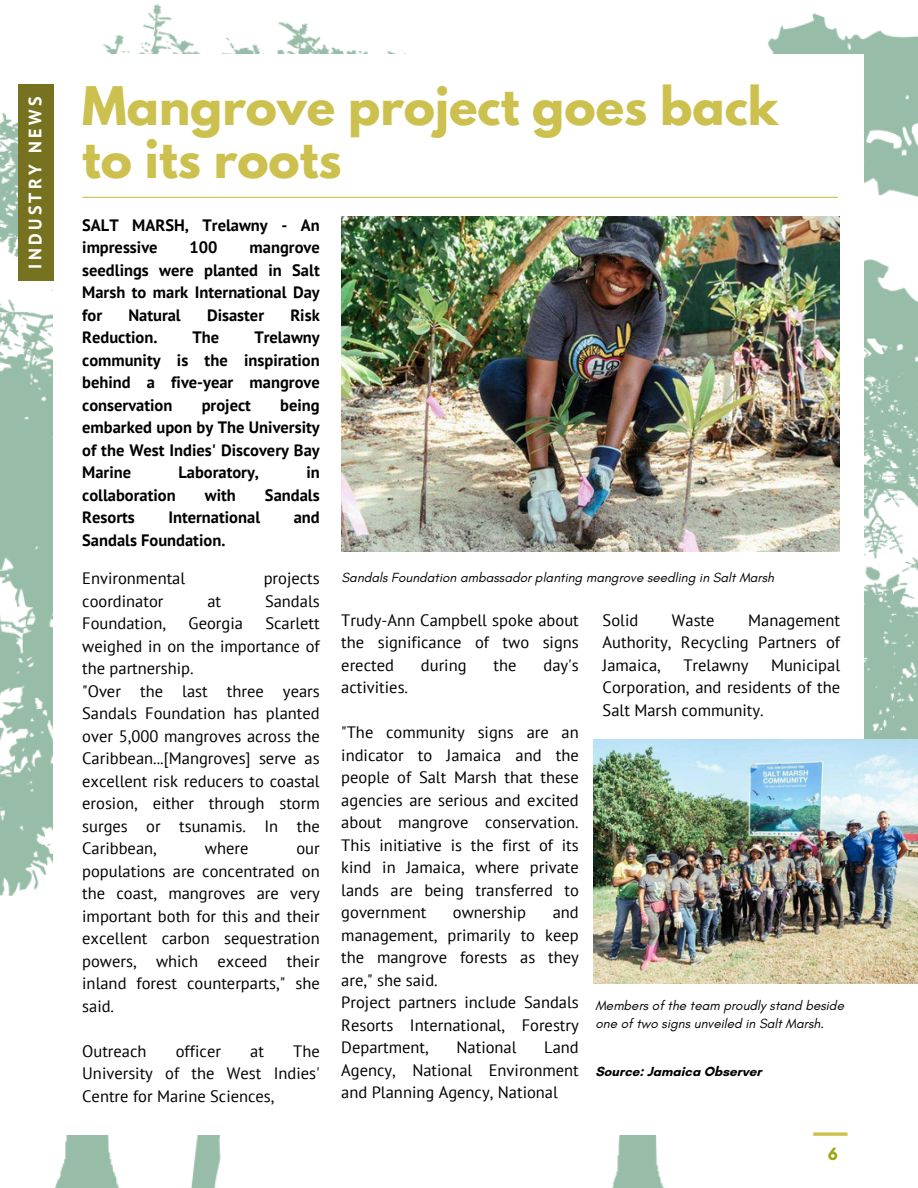
<style>
.page{position:relative;width:918px;height:1188px;background:#fff}
.page>*{position:absolute;margin:0;border:0;box-sizing:border-box;transform-origin:0 0}
.t1{font:700 47.25px/52.8px "League Spartan";color:#ccc14f}
.t2{font:700 18px "PT Sans";letter-spacing:.185em;color:#fff}
.t3{font:700 18px "Glacial Indifference";color:#9fa615}
.t4{font:16.5px/22.5px "PT Sans";color:#000;text-align:justify}
.t5{font:700 16.5px/22.5px "PT Sans";color:#000;text-align:justify}
.t6{font:italic 13.5px/18px "Glacial Indifference";color:#000}
.t7{font:700 13.5px "Glacial Indifference";color:#000}
</style>
<div class="page">
<img style="left:0;top:3px;width:918px;height:1185px">
<div style="left:54px;top:54px;width:810px;height:1081px;background:#fff"></div>
<img style="left:342px;top:217px;width:498px;height:335px">
<img style="left:593px;top:740px;width:325px;height:244px">
<div style="left:18px;top:84px;width:36px;height:197px;background:#77721f"></div>
<hr style="left:82px;top:197px;width:756px;height:1px;background:#ccc14f">
<svg style="left:813px;top:1132px;width:35px;height:4px"></svg>
<p class="t2" style="left:23px;top:269px;width:174px;rotate:-90deg">INDUSTRY NEWS</p>
<p class="t1" style="left:82px;top:86px;width:698px">Mangrove project goes back to its roots</p>
<p class="t5" style="left:82px;top:213px;width:239px">SALT MARSH, Trelawny - An impressive</p>
<p class="t5" style="left:190px;top:236px;width:30px">100</p>
<p class="t5" style="left:82px;top:236px;width:239px;text-indent:167px">mangrove seedlings were planted in Salt Marsh to mark International Day for</p>
<p class="t5" style="left:128px;top:303px;width:54px">Natural</p>
<p class="t5" style="left:207px;top:303px;width:59px">Disaster</p>
<p class="t5" style="left:290px;top:303px;width:31px">Risk</p>
<p class="t5" style="left:82px;top:326px;width:77px">Reduction.</p>
<p class="t5" style="left:193px;top:326px;width:28px">The</p>
<p class="t5" style="left:82px;top:326px;width:239px;text-indent:172px">Trelawny community is the inspiration behind a five-year mangrove conservation</p>
<p class="t5" style="left:82px;top:393px;width:239px;text-indent:198px">being embarked upon by The University of the West Indies' Discovery Bay Marine</p>
<p class="t5" style="left:202px;top:393px;width:51px">project</p>
<p class="t5" style="left:178px;top:461px;width:82px">Laboratory,</p>
<p class="t5" style="left:306px;top:461px;width:15px">in</p>
<p class="t5" style="left:82px;top:483px;width:95px">collaboration</p>
<p class="t5" style="left:205px;top:483px;width:33px">with</p>
<p class="t5" style="left:265px;top:483px;width:56px">Sandals</p>
<p class="t5" style="left:82px;top:506px;width:54px">Resorts</p>
<p class="t5" style="left:168px;top:506px;width:93px">International</p>
<p class="t5" style="left:294px;top:506px;width:28px">and</p>
<p class="t5" style="left:82px;top:528px;width:145px">Sandals Foundation.</p>
<p class="t4" style="left:82px;top:567px;width:105px">Environmental</p>
<p class="t4" style="left:264px;top:567px;width:58px">projects</p>
<p class="t4" style="left:82px;top:589px;width:83px">coordinator</p>
<p class="t4" style="left:207px;top:589px;width:15px">at</p>
<p class="t4" style="left:265px;top:589px;width:56px">Sandals</p>
<p class="t4" style="left:82px;top:612px;width:85px">Foundation,</p>
<p class="t4" style="left:189px;top:612px;width:56px">Georgia</p>
<p class="t4" style="left:82px;top:612px;width:239px;text-indent:183px">Scarlett weighed in on the importance of the partnership.</p>
<p class="t4" style="left:82px;top:679px;width:239px">"Over the last three years Sandals Foundation has planted over 5,000 mangroves across the Caribbean...[Mangroves] serve as excellent risk reducers to coastal erosion, either through storm surges or tsunamis. In the Caribbean,</p>
<p class="t4" style="left:205px;top:837px;width:45px">where</p>
<p class="t4" style="left:82px;top:837px;width:239px;text-indent:214px">our populations are concentrated on the coast, mangroves are very important both for this and their excellent carbon sequestration powers, which exceed their inland forest counterparts," she said.</p>
<p class="t4" style="left:82px;top:1039px;width:66px">Outreach</p>
<p class="t4" style="left:176px;top:1039px;width:47px">officer</p>
<p class="t4" style="left:250px;top:1039px;width:15px">at</p>
<p class="t4" style="left:82px;top:1039px;width:239px;text-indent:211px">The University of the West Indies' Centre for Marine Sciences,</p>
<p class="t6" style="left:342px;top:568px;width:434px">Sandals Foundation ambassador planting mangrove seedling in Salt Marsh</p>
<p class="t4" style="left:341px;top:608px;width:239px">Trudy-Ann Campbell spoke about the significance of two signs erected</p>
<p class="t4" style="left:421px;top:653px;width:47px">during</p>
<p class="t4" style="left:494px;top:653px;width:24px">the</p>
<p class="t4" style="left:544px;top:653px;width:37px">day's</p>
<p class="t4" style="left:341px;top:676px;width:68px">activities.</p>
<p class="t4" style="left:341px;top:721px;width:239px">"The community signs are an indicator to Jamaica and the people of Salt Marsh that these agencies are serious and excited about mangrove conservation.<br>This initiative is the first of its kind in Jamaica, where private lands are being transferred to government</p>
<p class="t4" style="left:453px;top:901px;width:75px">ownership</p>
<p class="t4" style="left:341px;top:901px;width:239px;text-indent:211px">and management, primarily to keep the mangrove forests as they are," she said.</p>
<p class="t4" style="left:341px;top:991px;width:239px">Project partners include Sandals Resorts International, Forestry Department,</p>
<p class="t4" style="left:456px;top:1036px;width:62px">National</p>
<p class="t4" style="left:341px;top:1036px;width:239px;text-indent:203px">Land Agency, National Environment and Planning Agency, National</p>
<p class="t4" style="left:603px;top:608px;width:37px">Solid</p>
<p class="t4" style="left:672px;top:608px;width:44px">Waste</p>
<p class="t4" style="left:603px;top:608px;width:239px;text-indent:146px">Management Authority, Recycling Partners of Jamaica,</p>
<p class="t4" style="left:603px;top:653px;width:239px;text-indent:168px">Municipal Corporation, and residents of the Salt Marsh community.</p>
<p class="t4" style="left:683px;top:653px;width:66px">Trelawny</p>
<p class="t6" style="left:595px;top:996px;width:250px">Members of the team proudly stand beside one of two signs unveiled in Salt Marsh.</p>
<p class="t7" style="left:595px;top:1063px;width:168px">Source: Jamaica Observer</p>
<p class="t3" style="left:828px;top:1143px;width:12px">6</p>
</div>
